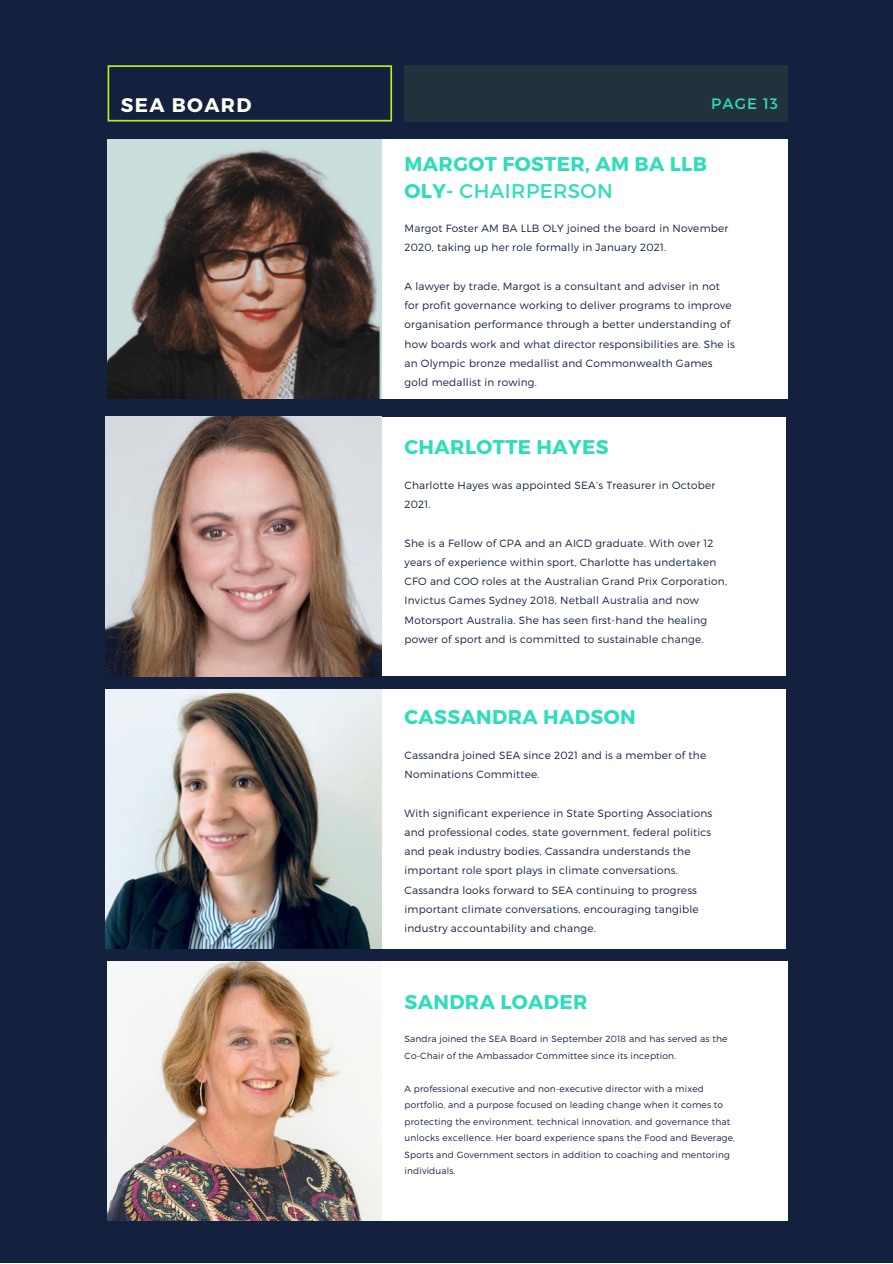
<style>
.page{position:relative;width:893px;height:1264px;background:#fff}
.page>*{position:absolute;margin:0;border:0;box-sizing:border-box;transform-origin:0 0}
.t1{font:700 19.8px/27px "Montserrat";letter-spacing:.02em;color:#2fddbb}
.t2{font:700 19.65px "Montserrat";letter-spacing:.07em;color:#fffff4}
.t3{font:15.15px "Montserrat";letter-spacing:.07em;color:#2fddbb}
.t4{font:300 10.5px/19.2px "Montserrat";letter-spacing:.02em;color:#13213f}
.t5{font:300 9px/16.5px "Montserrat";letter-spacing:.02em;color:#13213f}
.s1{font-weight:400}
</style>
<div class="page">
<div style="left:0;top:0;width:892px;height:1262px;background:#13213f"></div>
<div style="left:107px;top:139px;width:681px;height:259px;background:#fff"></div>
<div style="left:105px;top:417px;width:680px;height:259px;background:#fff"></div>
<div style="left:105px;top:689px;width:680px;height:259px;background:#fff"></div>
<img style="left:107px;top:140px;width:275px;height:258px">
<img style="left:105px;top:416px;width:277px;height:260px">
<img style="left:105px;top:689px;width:277px;height:259px">
<svg style="left:107px;top:65px;width:285px;height:56px"></svg>
<div style="left:404px;top:65px;width:384px;height:56px;background:#22323c"></div>
<div style="left:107px;top:961px;width:681px;height:259px;background:#fff"></div>
<img style="left:107px;top:961px;width:275px;height:259px">
<h2 class="t2" style="left:121px;top:92px;width:132px">SEA BOARD</h2>
<h3 class="t3" style="left:711px;top:94px;width:68px">PAGE 13</h3>
<h1 class="t1" style="left:404px;top:149px;width:304px">MARGOT FOSTER, AM BA LLB<br>OLY- <span class="s1">CHAIRPERSON</span></h1>
<p class="t4" style="left:404px;top:218px;width:325px">Margot Foster AM BA LLB OLY joined the board in November<br>2020, taking up her role formally in January 2021.</p>
<p class="t4" style="left:404px;top:276px;width:332px">A lawyer by trade, Margot is a consultant and adviser in not for profit governance working to deliver programs to improve organisation performance through a better understanding of how boards work and what director responsibilities are. She is an Olympic bronze medallist and Commonwealth Games gold medallist in rowing.</p>
<h1 class="t1" style="left:404px;top:433px;width:206px">CHARLOTTE HAYES</h1>
<p class="t4" style="left:404px;top:475px;width:312px">Charlotte Hayes was appointed SEA’s Treasurer in October<br>2021.</p>
<p class="t4" style="left:404px;top:532px;width:324px">She is a Fellow of CPA and an AICD graduate. With over 12 years of experience within sport, Charlotte has undertaken CFO and COO roles at the Australian Grand Prix Corporation, Invictus Games Sydney 2018, Netball Australia and now Motorsport Australia. She has seen first-hand the healing power of sport and is committed to sustainable change.</p>
<h1 class="t1" style="left:404px;top:703px;width:232px">CASSANDRA HADSON</h1>
<p class="t4" style="left:404px;top:745px;width:303px">Cassandra joined SEA since 2021 and is a member of the<br>Nominations Committee.</p>
<p class="t4" style="left:404px;top:802px;width:309px">With significant experience in State Sporting Associations and professional codes, state government, federal politics and peak industry bodies, Cassandra understands the important role sport plays in climate conversations.<br>Cassandra looks forward to SEA continuing to progress important climate conversations, encouraging tangible industry accountability and change.</p>
<h1 class="t1" style="left:404px;top:987px;width:184px">SANDRA LOADER</h1>
<p class="t5" style="left:404px;top:1030px;width:324px">Sandra joined the SEA Board in September 2018 and has served as the<br>Co-Chair of the Ambassador Committee since its inception.</p>
<p class="t5" style="left:404px;top:1079px;width:332px">A professional executive and non-executive director with a mixed portfolio, and a purpose focused on leading change when it comes to protecting the environment, technical innovation, and governance that unlocks excellence. Her board experience spans the Food and Beverage, Sports and Government sectors in addition to coaching and mentoring individuals.</p>
</div>
